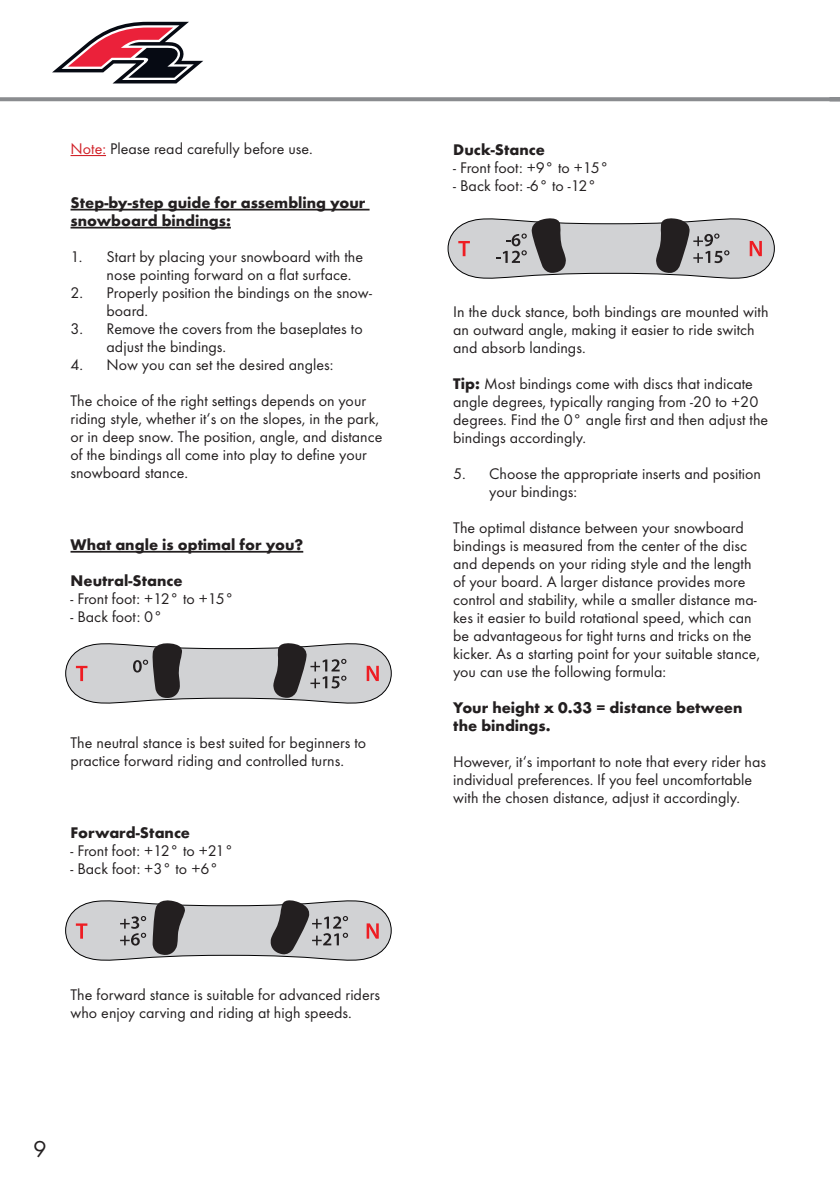
<style>
.page{position:relative;width:840px;height:1191px;background:#fff}
.page>*{position:absolute;margin:0;border:0;box-sizing:border-box;transform-origin:0 0}
.t1{font:24px "Futura TOT Boo";color:#231f20}
.t2{font:16px/18px "Futura TOT Boo";color:#231f20}
.t3{font:700 16px/18px "Futura TOT";color:#231f20}
.s1{color:#d1232a}
.s2{font-family:"Futura TOT";font-weight:700}
</style>
<div class="page">
<svg style="left:0;top:97px;width:829px;height:4px;background:#919295"></svg>
<svg style="left:52px;top:22px;width:151px;height:61px"></svg>
<hr style="left:70px;top:155px;width:36px;height:1px;background:#d1232a">
<hr style="left:70px;top:209px;width:299px;height:1px;background:#231f20">
<hr style="left:70px;top:227px;width:161px;height:1px;background:#231f20">
<hr style="left:70px;top:551px;width:233px;height:1px;background:#231f20">
<svg style="left:65px;top:643px;width:327px;height:61px;background:#b6b4b5"></svg>
<svg style="left:65px;top:900px;width:327px;height:61px;background:#b4b3b4"></svg>
<svg style="left:447px;top:218px;width:327px;height:61px;background:#b4b3b4"></svg>
<hr style="left:829px;top:97px;width:10px;height:4px;background:#8a8c8f">
<p class="t2" style="left:70px;top:139px;width:244px"><span class="s1">Note:</span> Please read carefully before use.</p>
<p class="t3" style="left:70px;top:193px;width:296px">Step-by-step guide for assembling your snowboard bindings:</p>
<p class="t2" style="left:106px;top:247px;width:258px;text-indent:-36px">1. Start by placing your snowboard with the nose pointing forward on a flat surface.</p>
<p class="t2" style="left:106px;top:283px;width:267px;text-indent:-36px">2. Properly position the bindings on the snow&shy;board.</p>
<p class="t2" style="left:106px;top:319px;width:257px;text-indent:-36px">3. Remove the covers from the baseplates to adjust the bindings.</p>
<p class="t2" style="left:70px;top:355px;width:264px">4. Now you can set the desired angles:</p>
<p class="t2" style="left:70px;top:391px;width:313px">The choice of the right settings depends on your riding style, whether it‘s on the slopes, in the park, or in deep snow. The position, angle, and distance of the bindings all come into play to define your snowboard stance.</p>
<p class="t3" style="left:70px;top:535px;width:234px">What angle is optimal for you?</p>
<p class="t3" style="left:70px;top:571px;width:113px">Neutral-Stance</p>
<p class="t2" style="left:70px;top:589px;width:165px">- Front foot: +12° to +15°</p>
<p class="t2" style="left:70px;top:607px;width:93px">- Back foot: 0°</p>
<p class="t2" style="left:70px;top:733px;width:297px">The neutral stance is best suited for beginners to practice forward riding and controlled turns.</p>
<p class="t3" style="left:70px;top:823px;width:121px">Forward-Stance</p>
<p class="t2" style="left:70px;top:841px;width:165px">- Front foot: +12° to +21°</p>
<p class="t2" style="left:70px;top:859px;width:149px">- Back foot: +3° to +6°</p>
<p class="t2" style="left:70px;top:985px;width:311px">The forward stance is suitable for advanced riders who enjoy carving and riding at high speeds.</p>
<p class="t1" style="left:33px;top:1135px;width:15px">9</p>
<p class="t3" style="left:453px;top:140px;width:93px">Duck-Stance</p>
<p class="t2" style="left:453px;top:158px;width:157px">- Front foot: +9° to +15°</p>
<p class="t2" style="left:453px;top:176px;width:145px">- Back foot: -6° to -12°</p>
<p class="t2" style="left:453px;top:302px;width:316px">In the duck stance, both bindings are mounted with an outward angle, making it easier to ride switch and absorb landings.</p>
<p class="t2" style="left:453px;top:374px;width:316px"><span class="s2">Tip:</span> Most bindings come with discs that indicate angle degrees, typically ranging from -20 to +20 degrees. Find the 0° angle first and then adjust the bindings accordingly.</p>
<p class="t2" style="left:489px;top:464px;width:273px;text-indent:-36px">5. Choose the appropriate inserts and position your bindings:</p>
<p class="t2" style="left:453px;top:518px;width:308px">The optimal distance between your snowboard bindings is measured from the center of the disc and depends on your riding style and the length of your board. A larger distance provides more control and stability, while a smaller distance ma&shy;kes it easier to build rotational speed, which can be advantageous for tight turns and tricks on the kicker. As a starting point for your suitable stance, you can use the following formula:</p>
<p class="t3" style="left:453px;top:698px;width:290px">Your height x 0.33 = distance between the bindings.</p>
<p class="t2" style="left:453px;top:752px;width:314px">However, it‘s important to note that every rider has individual preferences. If you feel uncomfortable with the chosen distance, adjust it accordingly.</p>
</div>
